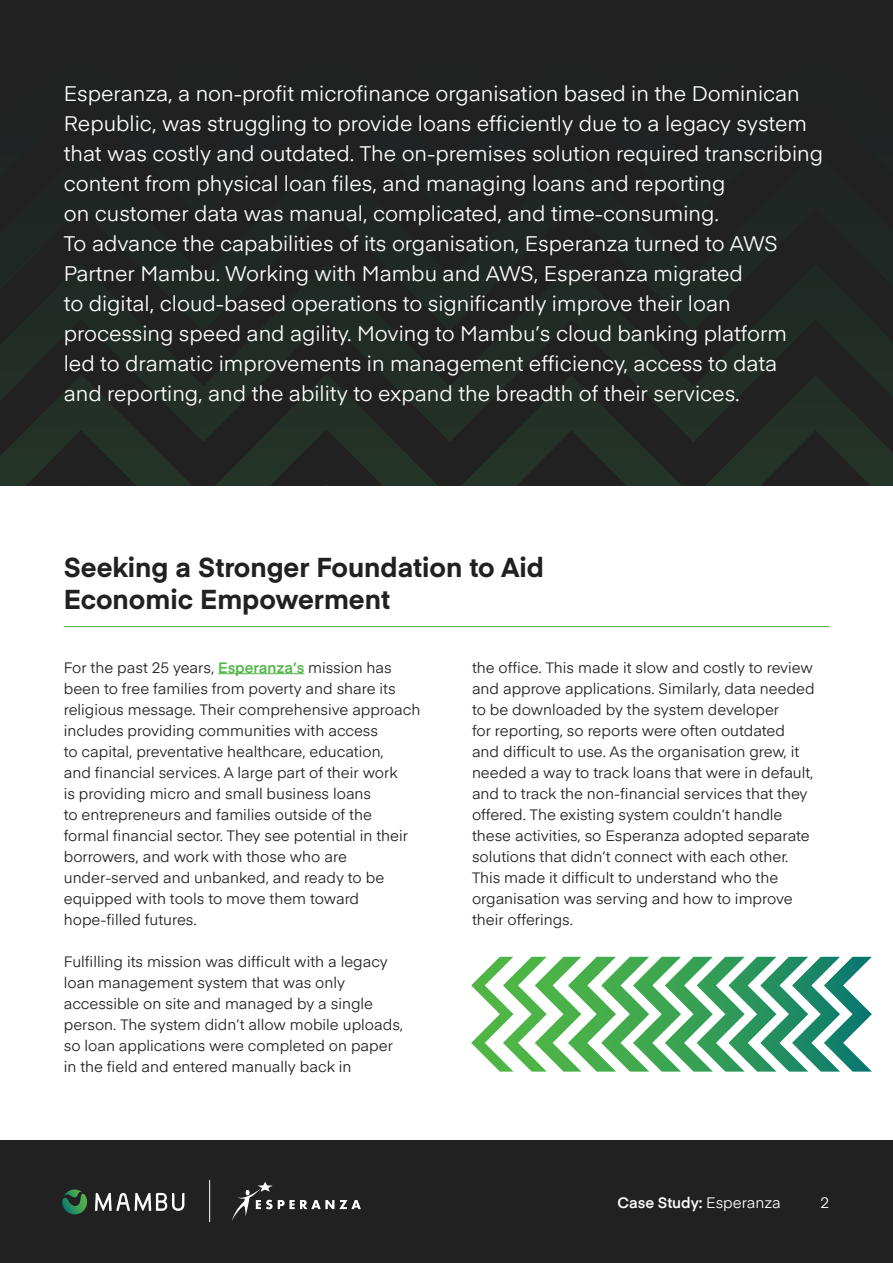
<style>
.page{position:relative;width:893px;height:1263px;background:#fff}
.page>*{position:absolute;margin:0;border:0;box-sizing:border-box;transform-origin:0 0}
.H2_Mambu_Gray{font:700 27px/32.4px "Eina 01";color:#212121}
.Content{font:21px/30px "Eina 01";color:#fff}
.Content-2{font:15px/21px "Eina 01";color:#212121}
.t1{font:600 15px "Eina 01";color:#fff}
.t2{font:15px "Eina 01";color:#fff}
.s1{font-weight:600;color:#4fb645}
.s2{font-weight:400}
</style>
<div class="page">
<div style="left:0;top:1141px;width:893px;height:122px;background:#212121"></div>
<hr style="left:209px;top:1180px;width:1px;height:41px;background:#fff">
<svg style="left:232px;top:1182px;width:129px;height:39px"></svg>
<div style="left:0;top:0;width:893px;height:41px;background:#212121"></div>
<div style="left:0;top:41px;width:893px;height:111px;background:#212121"></div>
<div style="left:0;top:152px;width:893px;height:111px;background:#202323"></div>
<div style="left:0;top:263px;width:893px;height:110px;background:#212724"></div>
<svg style="left:0;top:373px;width:893px;height:113px;background:#222824"></svg>
<svg style="left:81px;top:484px;width:734px;height:2px"></svg>
<hr style="left:218px;top:673px;width:86px;height:1px;background:#4fb645">
<hr style="left:64px;top:626px;width:765px;height:1px;background:#4fb645">
<svg style="left:471px;top:957px;width:401px;height:114px"></svg>
<svg style="left:95px;top:1193px;width:89px;height:18px"></svg>
<svg style="left:62px;top:1189px;width:26px;height:26px"></svg>
<p class="Content" style="left:64px;top:77px;width:761px">Esperanza, a non-profit microfinance organisation based in the Dominican Republic, was struggling to provide loans efficiently due to a legacy system that was costly and outdated. The on-premises solution required transcribing content from physical loan files, and managing loans and reporting<br>on customer data was manual, complicated, and time-consuming.<br>To advance the capabilities of its organisation, Esperanza turned to AWS Partner Mambu. Working with Mambu and AWS, Esperanza migrated<br>to digital, cloud-based operations to significantly improve their loan processing speed and agility. Moving to Mambu’s cloud banking platform led to dramatic improvements in management efficiency, access to data<br>and reporting, and the ability to expand the breadth of their services.</p>
<p class="H2_Mambu_Gray" style="left:64px;top:549px;width:482px">Seeking a Stronger Foundation to Aid<br>Economic Empowerment</p>
<p class="Content-2" style="left:64px;top:656px;width:358px">For the past 25 years, <span class="s1">Esperanza’s</span> mission has been to free families from poverty and share its religious message. Their comprehensive approach includes providing communities with access<br>to capital, preventative healthcare, education,<br>and financial services. A large part of their work<br>is providing micro and small business loans<br>to entrepreneurs and families outside of the formal financial sector. They see potential in their borrowers, and work with those who are under-served and unbanked, and ready to be equipped with tools to move them toward hope-filled futures.</p>
<p class="Content-2" style="left:64px;top:950px;width:341px">Fulfilling its mission was difficult with a legacy loan management system that was only accessible on site and managed by a single person. The system didn’t allow mobile uploads, so loan applications were completed on paper in the field and entered manually back in</p>
<p class="Content-2" style="left:472px;top:656px;width:344px">the office. This made it slow and costly to review and approve applications. Similarly, data needed to be downloaded by the system developer<br>for reporting, so reports were often outdated and difficult to use. As the organisation grew, it needed a way to track loans that were in default, and to track the non-financial services that they offered. The existing system couldn’t handle these activities, so Esperanza adopted separate solutions that didn’t connect with each other.<br>This made it difficult to understand who the organisation was serving and how to improve their offerings.</p>
<p class="t1" style="left:618px;top:1191px;width:165px">Case Study: <span class="s2">Esperanza</span></p>
<p class="t2" style="left:820px;top:1191px;width:10px">2</p>
</div>
